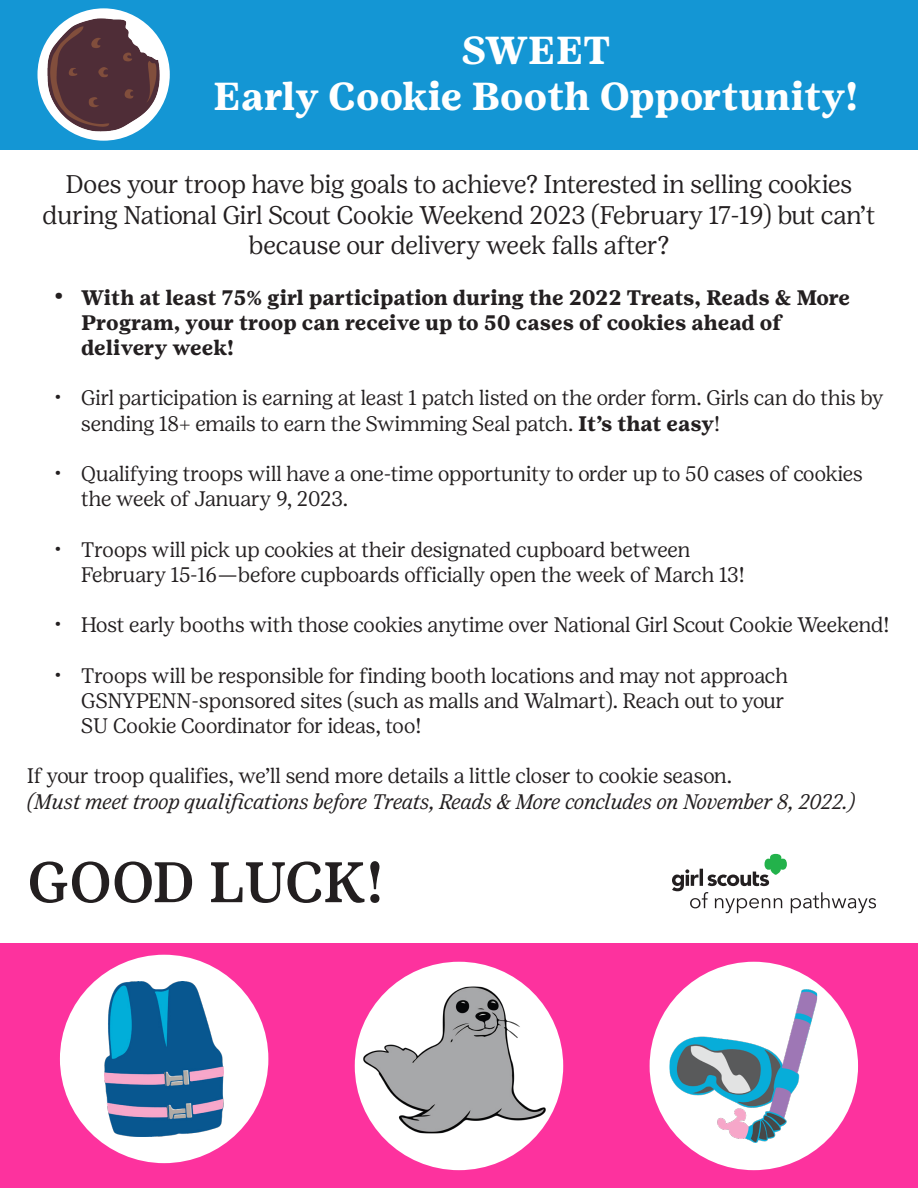
<style>
.page{position:relative;width:918px;height:1188px;background:#fff}
.page>*{position:absolute;margin:0;border:0;box-sizing:border-box;transform-origin:0 0}
.t1{font:500 57px "Girl Scout Text";letter-spacing:-.025em;color:#231f20}
.t2{font:700 39px "Girl Scout Text";color:#fff}
.t3{font:300 25.5px/30.6px "Girl Scout Display";color:#231f20;text-align:center}
.t4{font:300 21px/25.2px "Girl Scout Display";color:#231f20}
.t5{font:italic 300 21px/25.2px "Girl Scout Display";letter-spacing:-.01em;color:#231f20}
.t6{font:700 21px/25.2px "Girl Scout Text";color:#231f20}
.s1{font-family:"Girl Scout Text";font-weight:700}
.s2{font-style:normal}
</style>
<div class="page">
<div style="left:0;top:0;width:918px;height:149px;background:#1496d4"></div>
<div style="left:0;top:944px;width:918px;height:244px;background:#fd329e"></div>
<div style="left:355px;top:962px;width:208px;height:208px;background:#fff;border-radius:50%"></div>
<img style="left:363px;top:987px;width:183px;height:146px">
<div style="left:650px;top:962px;width:208px;height:208px;background:#fff;border-radius:50%"></div>
<img style="left:670px;top:989px;width:147px;height:154px">
<div style="left:60px;top:955px;width:208px;height:208px;background:#fff;border-radius:50%"></div>
<img style="left:104px;top:982px;width:120px;height:154px">
<img style="left:40px;top:11px;width:128px;height:128px">
<svg style="left:672px;top:854px;width:204px;height:59px"></svg>
<p class="t2" style="left:461px;top:27px;width:151px">SWEET</p>
<p class="t2" style="left:213px;top:74px;width:646px">Early Cookie Booth Opportunity!</p>
<p class="t3" style="left:42px;top:169px;width:835px">Does your troop have big goals to achieve? Interested in selling cookies during National Girl Scout Cookie Weekend 2023 (February 17-19) but can’t because our delivery week falls after?</p>
<p class="t6" style="left:81px;top:285px;width:770px;text-indent:-27px">• With at least 75% girl participation during the 2022 Treats, Reads &amp; More<br>Program, your troop can receive up to 50 cases of cookies ahead of delivery week!</p>
<p class="t4" style="left:81px;top:386px;width:804px;text-indent:-27px">• Girl participation is earning at least 1 patch listed on the order form. Girls can do this by sending 18+ emails to earn the Swimming Seal patch. <span class="s1">It’s that easy</span>!</p>
<p class="t4" style="left:81px;top:461px;width:783px;text-indent:-27px">• Qualifying troops will have a one-time opportunity to order up to 50 cases of cookies the week of January 9, 2023.</p>
<p class="t4" style="left:81px;top:537px;width:665px;text-indent:-27px">• Troops will pick up cookies at their designated cupboard between<br>February 15-16—before cupboards officially open the week of March 13!</p>
<p class="t4" style="left:54px;top:612px;width:837px">• Host early booths with those cookies anytime over National Girl Scout Cookie Weekend!</p>
<p class="t4" style="left:81px;top:663px;width:708px;text-indent:-27px">• Troops will be responsible for finding booth locations and may not approach<br>GSNYPENN-sponsored sites (such as malls and Walmart). Reach out to your<br>SU Cookie Coordinator for ideas, too!</p>
<p class="t5" style="left:27px;top:764px;width:829px"><span class="s2">If your troop qualifies, we’ll send more details a little closer to cookie season.<br></span>(Must meet troop qualifications before Treats, Reads &amp; More concludes on November 8, 2022.)</p>
<p class="t1" style="left:27px;top:850px;width:358px">GOOD LUCK!</p>
</div>
